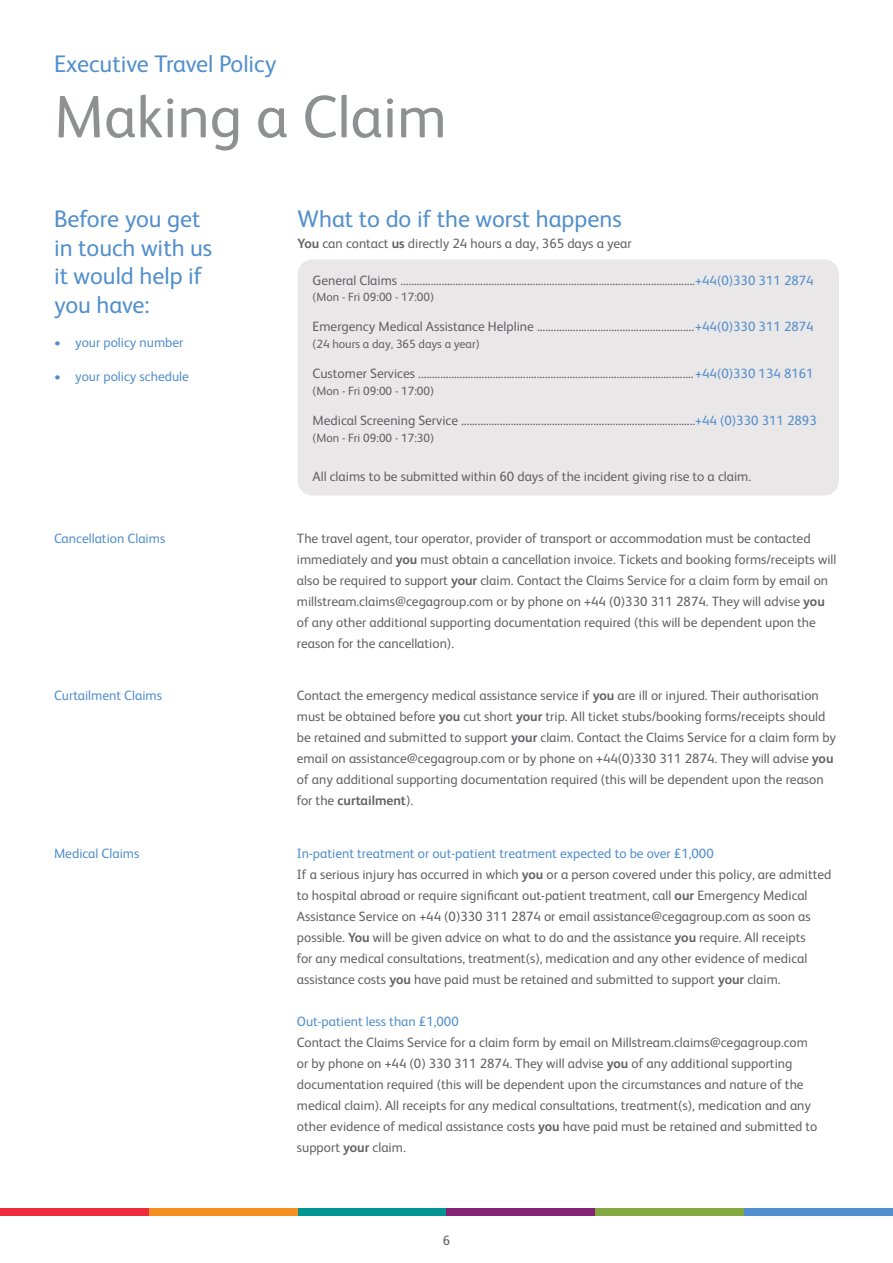
<style>
.page{position:relative;width:893px;height:1263px;background:#fff}
.page>*{position:absolute;margin:0;border:0;box-sizing:border-box;transform-origin:0 0}
.t1{font:60px "FS Albert";color:#8e9091}
.t2{font:24px/28.8px "FS Albert";color:#518fcc}
.Green_bullet{font:13.5px/21px "FS Albert";color:#616265}
.abc_DAS{font:13.5px "FS Albert";color:#616265}
.abc_DAS-2{font:13.5px "FS Albert";color:#518fcc}
.abc_DAS-3{font:12px "FS Albert";color:#616265}
.s1{font-weight:700}
.s2{color:#518fcc}
</style>
<div class="page">
<div style="left:0;top:1208px;width:149px;height:8px;background:#ee2c3b"></div>
<div style="left:149px;top:1208px;width:149px;height:8px;background:#f69121"></div>
<div style="left:298px;top:1208px;width:148px;height:8px;background:#009590"></div>
<div style="left:446px;top:1208px;width:149px;height:8px;background:#832371"></div>
<div style="left:595px;top:1208px;width:149px;height:8px;background:#82a83f"></div>
<div style="left:744px;top:1208px;width:149px;height:8px;background:#518fcc"></div>
<div style="left:298px;top:259px;width:541px;height:236px;background:#eae7e8;border-radius:15px"></div>
<h2 class="t2" style="left:54px;top:49px;width:224px">Executive Travel Policy</h2>
<p class="t1" style="left:54px;top:77px;width:394px">Making a Claim</p>
<p class="t2" style="left:54px;top:203px;width:160px">Before you get in touch with us it would help if you have:</p>
<p class="abc_DAS-2" style="left:54px;top:333px;width:131px">• your policy number</p>
<p class="abc_DAS-2" style="left:54px;top:367px;width:136px">• your policy schedule</p>
<p class="t2" style="left:298px;top:203px;width:326px">What to do if the worst happens</p>
<p class="Green_bullet" style="left:298px;top:232px;width:335px"><span class="s1">You</span> can contact <span class="s1">us</span> directly 24 hours a day, 365 days a year</p>
<p class="abc_DAS" style="left:313px;top:271px;width:503px">General Claims ...........................................................................................................<span class="s2">+44(0)330 311 2874</span></p>
<p class="abc_DAS-3" style="left:313px;top:289px;width:123px">(Mon - Fri 09:00 - 17:00)</p>
<p class="abc_DAS" style="left:313px;top:318px;width:503px">Emergency Medical Assistance Helpline .........................................................<span class="s2">+44(0)330 311 2874</span></p>
<p class="abc_DAS-3" style="left:313px;top:336px;width:169px">(24 hours a day, 365 days a year)</p>
<p class="abc_DAS" style="left:313px;top:365px;width:503px">Customer Services ....................................................................................................<span class="s2">+44(0)330 134 8161</span></p>
<p class="abc_DAS-3" style="left:313px;top:383px;width:123px">(Mon - Fri 09:00 - 17:00)</p>
<p class="abc_DAS" style="left:313px;top:411px;width:506px">Medical Screening Service .....................................................................................<span class="s2">+44 (0)330 311 2893</span></p>
<p class="abc_DAS-3" style="left:313px;top:429px;width:123px">(Mon - Fri 09:00 - 17:30)</p>
<p class="abc_DAS" style="left:313px;top:467px;width:440px">All claims to be submitted within 60 days of the incident giving rise to a claim.</p>
<p class="abc_DAS-2" style="left:54px;top:529px;width:113px">Cancellation Claims</p>
<p class="Green_bullet" style="left:297px;top:527px;width:541px">The travel agent, tour operator, provider of transport or accommodation must be contacted immediately and <span class="s1">you</span> must obtain a cancellation invoice. Tickets and booking forms/receipts will also be required to support <span class="s1">your</span> claim. Contact the Claims Service for a claim form by email on millstream.claims@cegagroup.com or by phone on +44 (0)330 311 2874. They will advise <span class="s1">you </span>of any other additional supporting documentation required (this will be dependent upon the reason for the cancellation).</p>
<p class="abc_DAS-2" style="left:54px;top:687px;width:110px">Curtailment Claims</p>
<p class="Green_bullet" style="left:297px;top:685px;width:541px">Contact the emergency medical assistance service if <span class="s1">you</span> are ill or injured. Their authorisation must be obtained before <span class="s1">you</span> cut short <span class="s1">your</span> trip. All ticket stubs/booking forms/receipts should be retained and submitted to support <span class="s1">your</span> claim. Contact the Claims Service for a claim form by email on assistance@cegagroup.com or by phone on +44(0)330 311 2874. They will advise <span class="s1">you </span>of any additional supporting documentation required (this will be dependent upon the reason for the <span class="s1">curtailment</span>).</p>
<p class="abc_DAS-2" style="left:54px;top:844px;width:87px">Medical Claims</p>
<p class="abc_DAS-2" style="left:297px;top:844px;width:418px">In-patient treatment or out-patient treatment expected to be over £1,000</p>
<p class="Green_bullet" style="left:297px;top:863px;width:536px">If a serious injury has occurred in which <span class="s1">you</span> or a person covered under this policy, are admitted to hospital abroad or require significant out-patient treatment, call <span class="s1">our</span> Emergency Medical Assistance Service on +44 (0)330 311 2874 or email assistance@cegagroup.com as soon as possible. <span class="s1">You</span> will be given advice on what to do and the assistance <span class="s1">you</span> require. All receipts<br>for any medical consultations, treatment(s), medication and any other evidence of medical assistance costs <span class="s1">you</span> have paid must be retained and submitted to support <span class="s1">your</span> claim.</p>
<p class="abc_DAS-2" style="left:297px;top:1012px;width:163px">Out-patient less than £1,000</p>
<p class="Green_bullet" style="left:297px;top:1031px;width:522px">Contact the Claims Service for a claim form by email on Millstream.claims@cegagroup.com or by phone on +44 (0) 330 311 2874. They will advise <span class="s1">you</span> of any additional supporting documentation required (this will be dependent upon the circumstances and nature of the medical claim). All receipts for any medical consultations, treatment(s), medication and any other evidence of medical assistance costs <span class="s1">you</span> have paid must be retained and submitted to support <span class="s1">your</span> claim.</p>
<p class="Green_bullet" style="left:443px;top:1229px;width:9px">6</p>
</div>
